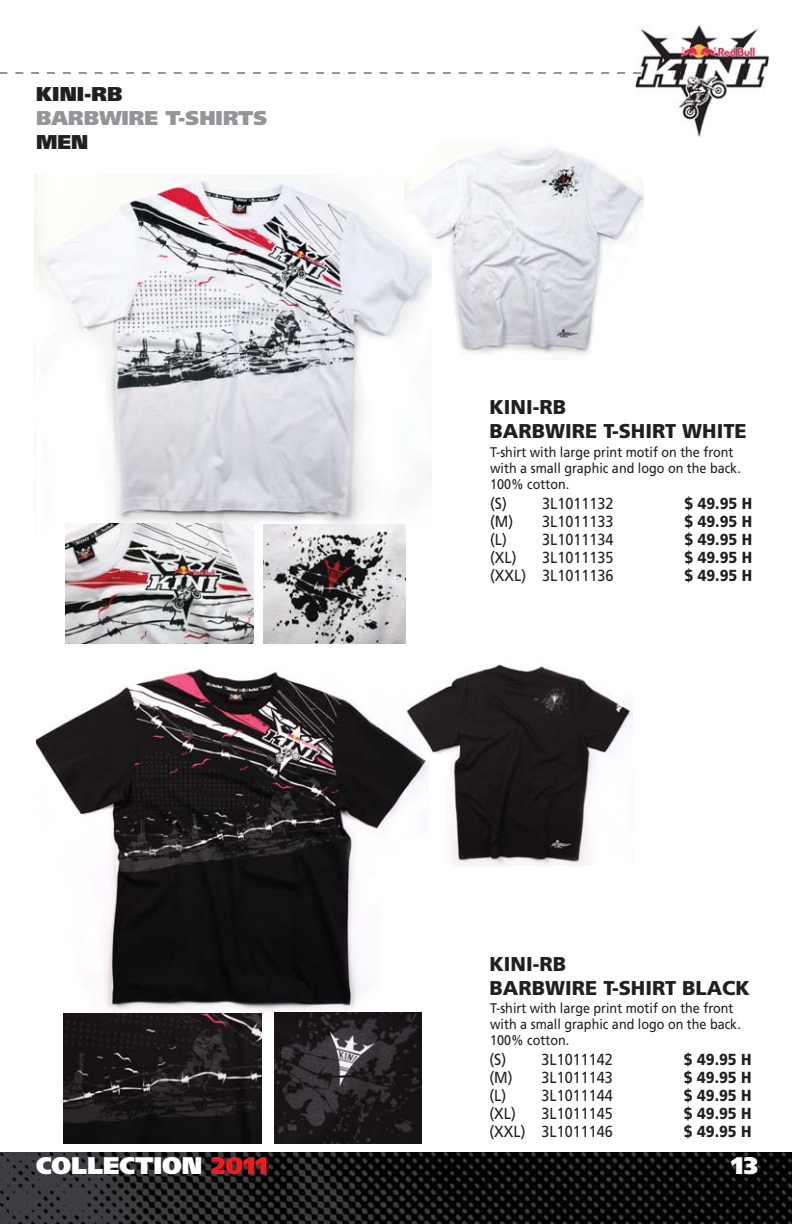
<style>
.page{position:relative;width:792px;height:1224px;background:#fff}
.page>*{position:absolute;margin:0;border:0;box-sizing:border-box;transform-origin:0 0}
.t1{font:900 24px "Frutiger";color:#fff}
.t2{font:900 20px/24px "Frutiger";color:#231f20}
.t3{font:900 20px "Frutiger";color:#939598}
.t4{font:900 20px "Frutiger";color:#231f20}
.t5{font:16px "Frutiger";color:#231f20;scale:.9 1}
.t6{font:900 16px "Frutiger";color:#231f20;scale:.9 1}
.t7{font:14px/16px "Frutiger";color:#231f20;scale:.9 1}
.s1{color:#ed1c24}
</style>
<div class="page">
<svg style="left:617px;top:72px;width:8px;height:2px"></svg>
<svg style="left:601px;top:72px;width:8px;height:2px"></svg>
<svg style="left:585px;top:72px;width:8px;height:2px"></svg>
<svg style="left:570px;top:72px;width:7px;height:2px"></svg>
<svg style="left:554px;top:72px;width:8px;height:2px"></svg>
<svg style="left:538px;top:72px;width:8px;height:2px"></svg>
<svg style="left:522px;top:72px;width:8px;height:2px"></svg>
<svg style="left:506px;top:72px;width:8px;height:2px"></svg>
<svg style="left:490px;top:72px;width:8px;height:2px"></svg>
<svg style="left:475px;top:72px;width:7px;height:2px"></svg>
<svg style="left:459px;top:72px;width:8px;height:2px"></svg>
<svg style="left:443px;top:72px;width:8px;height:2px"></svg>
<svg style="left:427px;top:72px;width:8px;height:2px"></svg>
<svg style="left:411px;top:72px;width:8px;height:2px"></svg>
<svg style="left:395px;top:72px;width:8px;height:2px"></svg>
<svg style="left:380px;top:72px;width:7px;height:2px"></svg>
<svg style="left:364px;top:72px;width:8px;height:2px"></svg>
<svg style="left:348px;top:72px;width:8px;height:2px"></svg>
<svg style="left:332px;top:72px;width:8px;height:2px"></svg>
<svg style="left:316px;top:72px;width:8px;height:2px"></svg>
<svg style="left:300px;top:72px;width:8px;height:2px"></svg>
<svg style="left:285px;top:72px;width:7px;height:2px"></svg>
<svg style="left:269px;top:72px;width:8px;height:2px"></svg>
<svg style="left:253px;top:72px;width:8px;height:2px"></svg>
<svg style="left:237px;top:72px;width:8px;height:2px"></svg>
<svg style="left:221px;top:72px;width:8px;height:2px"></svg>
<svg style="left:205px;top:72px;width:8px;height:2px"></svg>
<svg style="left:190px;top:72px;width:7px;height:2px"></svg>
<svg style="left:174px;top:72px;width:8px;height:2px"></svg>
<svg style="left:158px;top:72px;width:8px;height:2px"></svg>
<svg style="left:142px;top:72px;width:8px;height:2px"></svg>
<svg style="left:126px;top:72px;width:8px;height:2px"></svg>
<svg style="left:110px;top:72px;width:8px;height:2px"></svg>
<svg style="left:95px;top:72px;width:7px;height:2px"></svg>
<svg style="left:79px;top:72px;width:8px;height:2px"></svg>
<svg style="left:63px;top:72px;width:8px;height:2px"></svg>
<svg style="left:47px;top:72px;width:8px;height:2px"></svg>
<svg style="left:31px;top:72px;width:8px;height:2px"></svg>
<svg style="left:15px;top:72px;width:8px;height:2px"></svg>
<svg style="left:0;top:72px;width:7px;height:2px"></svg>
<img style="left:0;top:1152px;width:792px;height:72px">
<img style="left:635px;top:25px;width:134px;height:112px">
<img style="left:635px;top:72px;width:85px;height:2px">
<img style="left:36px;top:668px;width:386px;height:351px">
<img style="left:404px;top:664px;width:229px;height:203px">
<img style="left:35px;top:174px;width:371px;height:362px">
<img style="left:405px;top:147px;width:238px;height:213px">
<img style="left:65px;top:524px;width:189px;height:120px">
<img style="left:263px;top:524px;width:142px;height:119px">
<img style="left:64px;top:1013px;width:198px;height:131px">
<img style="left:274px;top:1012px;width:147px;height:132px">
<h2 class="t4" style="left:36px;top:86px;width:88px">KINI-RB</h2>
<h2 class="t3" style="left:36px;top:110px;width:233px">BARBWIRE T-SHIRTS</h2>
<h2 class="t4" style="left:36px;top:134px;width:54px">MEN</h2>
<h2 class="t2" style="left:490px;top:397px;width:259px">KINI-RB<br>BARBWIRE T-SHIRT WHITE</h2>
<p class="t7" style="left:490px;top:445px;width:280px">T-shirt with large print motif on the front with a small graphic and logo on the back.<br>100% cotton.</p>
<p class="t5" style="left:490px;top:497px;width:138px">(S) 3L1011132</p>
<p class="t6" style="left:684px;top:497px;width:77px">$ 49.95 H</p>
<p class="t5" style="left:490px;top:515px;width:138px">(M) 3L1011133</p>
<p class="t6" style="left:684px;top:515px;width:77px">$ 49.95 H</p>
<p class="t5" style="left:490px;top:533px;width:138px">(L) 3L1011134</p>
<p class="t6" style="left:684px;top:533px;width:77px">$ 49.95 H</p>
<p class="t5" style="left:490px;top:551px;width:31px">(XL)</p>
<p class="t5" style="left:542px;top:551px;width:81px">3L1011135</p>
<p class="t6" style="left:684px;top:551px;width:77px">$ 49.95 H</p>
<p class="t5" style="left:490px;top:569px;width:138px">(XXL) 3L1011136</p>
<p class="t6" style="left:684px;top:569px;width:77px">$ 49.95 H</p>
<h2 class="t2" style="left:490px;top:953px;width:262px">KINI-RB<br>BARBWIRE T-SHIRT BLACK</h2>
<p class="t7" style="left:490px;top:1002px;width:280px">T-shirt with large print motif on the front with a small graphic and logo on the back.<br>100% cotton.</p>
<p class="t5" style="left:490px;top:1053px;width:138px">(S) 3L1011142</p>
<p class="t6" style="left:684px;top:1053px;width:77px">$ 49.95 H</p>
<p class="t5" style="left:490px;top:1071px;width:138px">(M) 3L1011143</p>
<p class="t6" style="left:684px;top:1071px;width:77px">$ 49.95 H</p>
<p class="t5" style="left:490px;top:1089px;width:138px">(L) 3L1011144</p>
<p class="t6" style="left:684px;top:1089px;width:77px">$ 49.95 H</p>
<p class="t5" style="left:490px;top:1107px;width:31px">(XL)</p>
<p class="t5" style="left:542px;top:1107px;width:81px">3L1011145</p>
<p class="t6" style="left:684px;top:1107px;width:77px">$ 49.95 H</p>
<p class="t5" style="left:490px;top:1125px;width:138px">(XXL) 3L1011146</p>
<p class="t6" style="left:684px;top:1125px;width:77px">$ 49.95 H</p>
<h1 class="t1" style="left:36px;top:1156px;width:234px">COLLECTION <span class="s1">2011</span></h1>
<h1 class="t1" style="left:731px;top:1156px;width:28px">13</h1>
</div>
